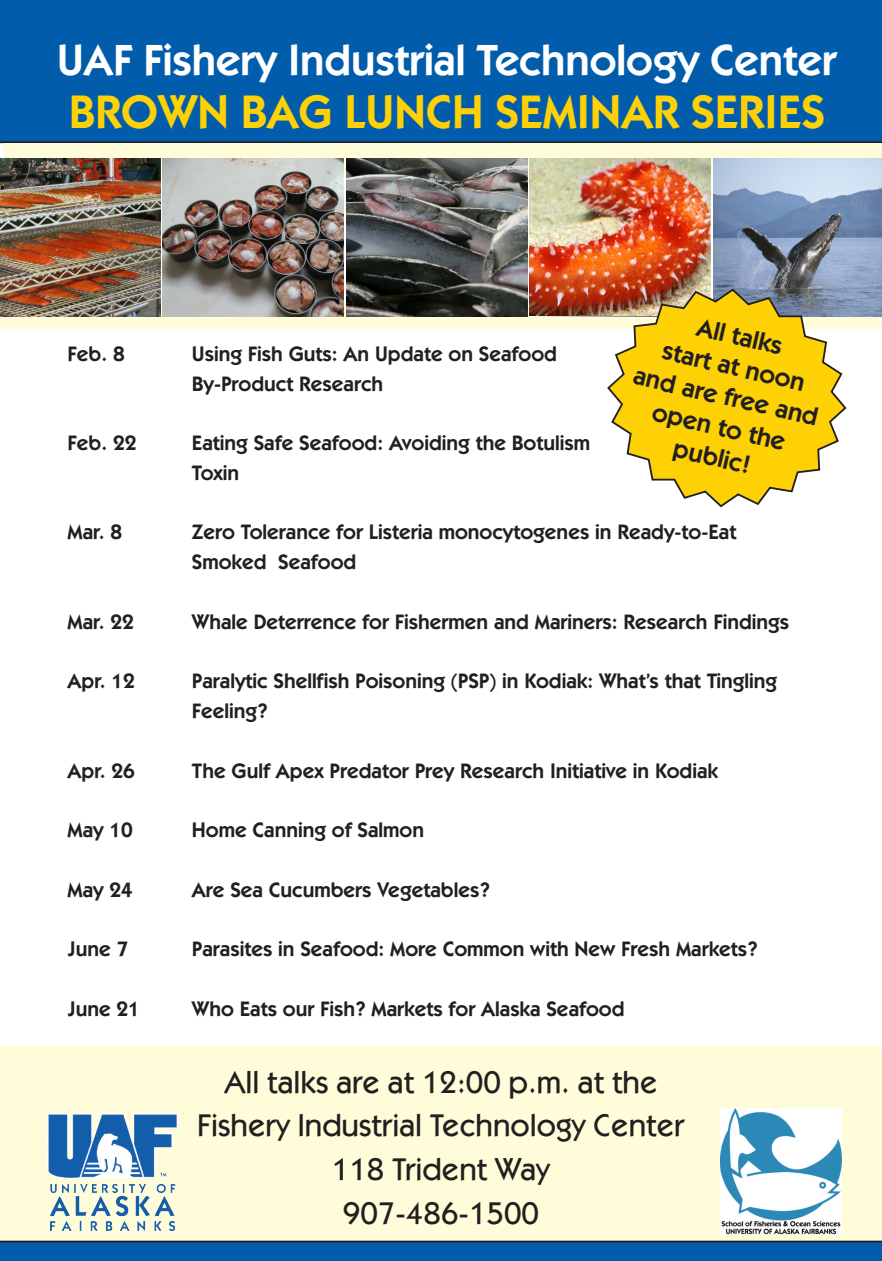
<style>
.page{position:relative;width:882px;height:1261px;background:#fff}
.page>*{position:absolute;margin:0;border:0;box-sizing:border-box;transform-origin:0 0}
.t1{font:600 47.25px "ITC Kabel Std";color:#fed105}
.t2{font:600 43.75px "ITC Kabel Std";color:#fff}
.t3{font:500 31.5px/43.8px "ITC Kabel Std";color:#231f20;text-align:center}
.t4{font:600 25.72px/30.8px "ITC Kabel Std";color:#231f20;text-align:center}
.t5{font:600 21px/29.8px "ITC Kabel Std";color:#231f20}
</style>
<div class="page">
<div style="left:1px;top:1046px;width:881px;height:214px;background:#fffcda"></div>
<svg style="left:0;top:1240px;width:882px;height:20px;background:#0c5ca0"></svg>
<div style="left:0;top:0;width:882px;height:143px;background:#015dab"></div>
<div style="left:0;top:300px;width:882px;height:28px;background:#fffcda"></div>
<div style="left:4px;top:143px;width:878px;height:28px;background:#fffcda"></div>
<img style="left:47px;top:1113px;width:130px;height:116px">
<img style="left:721px;top:1108px;width:120px;height:126px">
<img style="left:0;top:158px;width:160px;height:158px">
<img style="left:163px;top:158px;width:181px;height:158px">
<img style="left:346px;top:158px;width:181px;height:158px">
<img style="left:530px;top:158px;width:180px;height:157px">
<img style="left:714px;top:158px;width:168px;height:158px">
<svg style="left:606px;top:287px;width:242px;height:221px"></svg>
<h2 class="t2" style="left:57px;top:34px;width:782px">UAF Fishery Industrial Technology Center</h2>
<h1 class="t1" style="left:69px;top:84px;width:755px">Brown Bag Lunch Seminar Series</h1>
<p class="t5" style="left:68px;top:338px;width:59px">Feb. 8</p>
<p class="t5" style="left:192px;top:338px;width:367px">Using Fish Guts: An Update on Seafood<br>By-Product Research</p>
<p class="t5" style="left:192px;top:428px;width:400px;text-indent:10px">ating Safe Seafood: Avoiding the Botulism<br>Toxin</p>
<p class="t5" style="left:68px;top:428px;width:103px">Feb. 22 E</p>
<p class="t4" style="left:651px;top:300px;width:190px;rotate:13deg">All talks<br>start at noon and are free and open to the public!</p>
<p class="t5" style="left:68px;top:517px;width:56px">Mar. 8</p>
<p class="t5" style="left:192px;top:517px;width:546px">Zero Tolerance for Listeria monocytogenes in Ready-to-Eat<br>Smoked Seafood</p>
<p class="t5" style="left:68px;top:606px;width:106px">Mar. 22 W</p>
<p class="t5" style="left:209px;top:606px;width:581px">hale Deterrence for Fishermen and Mariners: Research Findings</p>
<p class="t5" style="left:68px;top:666px;width:69px">Apr. 12</p>
<p class="t5" style="left:192px;top:666px;width:587px">Paralytic Shellfish Poisoning (PSP) in Kodiak: What’s that Tingling<br>Feeling?</p>
<p class="t5" style="left:68px;top:755px;width:69px">Apr. 26</p>
<p class="t5" style="left:192px;top:755px;width:528px">The Gulf Apex Predator Prey Research Initiative in Kodiak</p>
<p class="t5" style="left:68px;top:815px;width:103px">May 10 H</p>
<p class="t5" style="left:206px;top:815px;width:220px">ome Canning of Salmon</p>
<p class="t5" style="left:68px;top:874px;width:67px">May 24</p>
<p class="t5" style="left:192px;top:874px;width:299px">Are Sea Cucumbers Vegetables?</p>
<p class="t5" style="left:68px;top:933px;width:62px">June 7</p>
<p class="t5" style="left:192px;top:933px;width:567px">Parasites in Seafood: More Common with New Fresh Markets?</p>
<p class="t5" style="left:68px;top:993px;width:109px">June 21 W</p>
<p class="t5" style="left:209px;top:993px;width:417px">ho Eats our Fish? Markets for Alaska Seafood</p>
<h3 class="t3" style="left:197px;top:1059px;width:489px">All talks are at 12:00 p.m. at the<br>Fishery Industrial Technology Center<br>118 Trident Way<br>907-486-1500</h3>
</div>
